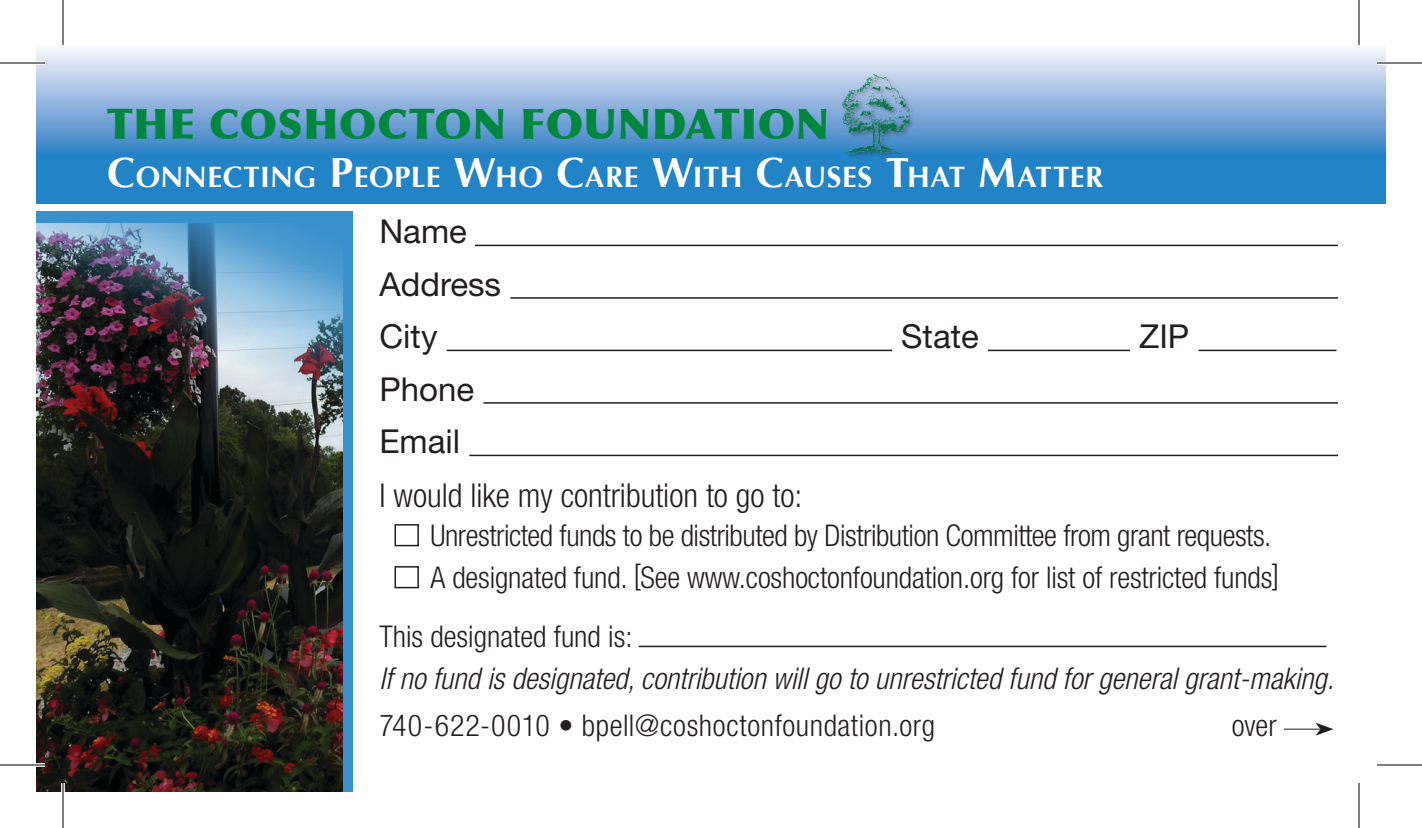
<style>
.page{position:relative;width:1422px;height:828px;background:#fff}
.page>*{position:absolute;margin:0;border:0;box-sizing:border-box;transform-origin:0 0}
.t1{font:900 42px "Optima";letter-spacing:.015em;color:#00863f}
.t2{font:33px "Helvetica Neue LT Std";color:#231f20}
.t3{font:300 condensed 33px "Helvetica Neue LT Std";color:#231f20}
.t4{font:300 condensed 30px "Helvetica Neue LT Std";letter-spacing:-.005em;color:#231f20}
.t5{font:italic 300 condensed 30px "Helvetica Neue LT Std";color:#231f20}
.t6{font:300 condensed 30px "Helvetica Neue LT Std";letter-spacing:.02em;color:#231f20}
.t7{font:700 29.4px "Optima";letter-spacing:.015em;color:#fff}
.s1{font-size:42px}
</style>
<div class="page">
<svg style="left:36px;top:49px;width:1350px;height:154px;background:#6fa7d7"></svg>
<hr style="left:475px;top:245px;width:863px;height:1px;background:#231f20">
<hr style="left:510px;top:297px;width:828px;height:2px;background:#231f20">
<hr style="left:447px;top:350px;width:445px;height:1px;background:#231f20">
<hr style="left:988px;top:350px;width:142px;height:1px;background:#231f20">
<hr style="left:1198px;top:350px;width:138px;height:1px;background:#231f20">
<hr style="left:483px;top:402px;width:855px;height:2px;background:#231f20">
<hr style="left:469px;top:455px;width:869px;height:1px;background:#231f20">
<div style="left:394px;top:524px;width:25px;height:22px;border:2px solid #231f20"></div>
<div style="left:394px;top:566px;width:25px;height:22px;border:2px solid #231f20"></div>
<hr style="left:639px;top:646px;width:687px;height:1px;background:#231f20">
<hr style="left:1284px;top:729px;width:36px;height:1px;background:#231f20">
<svg style="left:1316px;top:723px;width:18px;height:13px"></svg>
<div style="left:842px;top:73px;width:74px;height:87px;background:#231f20;opacity:.5"></div>
<img style="left:843px;top:75px;width:67px;height:79px">
<div style="left:36px;top:211px;width:317px;height:581px;background:#3a90cb"></div>
<img style="left:36px;top:224px;width:307px;height:568px">
<hr style="left:0;top:61px;width:45px;height:4px;background:#fff">
<hr style="left:1377px;top:61px;width:45px;height:4px;background:#fff">
<svg style="left:36px;top:763px;width:9px;height:4px"></svg>
<svg style="left:61px;top:783px;width:4px;height:9px"></svg>
<hr style="left:0;top:62px;width:45px;height:2px;background:#000">
<hr style="left:1377px;top:62px;width:45px;height:2px;background:#000">
<hr style="left:0;top:764px;width:45px;height:2px;background:#000">
<hr style="left:1377px;top:764px;width:45px;height:2px;background:#000">
<hr style="left:62px;top:0;width:2px;height:45px;background:#000">
<hr style="left:62px;top:783px;width:2px;height:45px;background:#000">
<hr style="left:1358px;top:0;width:2px;height:45px;background:#000">
<hr style="left:1358px;top:783px;width:2px;height:45px;background:#000">
<p class="t1" style="left:107px;top:99px;width:723px">THE COSHOCTON FOUNDATION</p>
<p class="t7" style="left:107px;top:160px;width:997px"><span class="s1">C</span>ONNECTING <span class="s1">P</span>EOPLE <span class="s1">W</span>HO <span class="s1">C</span>ARE <span class="s1">W</span>ITH <span class="s1">C</span>AUSES <span class="s1">T</span>HAT <span class="s1">M</span>ATTER</p>
<p class="t2" style="left:380px;top:212px;width:89px">Name</p>
<p class="t2" style="left:380px;top:264px;width:123px">Address</p>
<p class="t2" style="left:380px;top:317px;width:60px">City</p>
<p class="t2" style="left:901px;top:317px;width:79px">State</p>
<p class="t2" style="left:1139px;top:317px;width:52px">ZIP</p>
<p class="t2" style="left:380px;top:369px;width:96px">Phone</p>
<p class="t2" style="left:380px;top:422px;width:82px">Email</p>
<p class="t3" style="left:380px;top:477px;width:424px">I would like my contribution to go to:</p>
<p class="t4" style="left:430px;top:519px;width:842px">Unrestricted funds to be distributed by Distribution Committee from grant requests.</p>
<p class="t4" style="left:430px;top:561px;width:851px">A designated fund. [See www.coshoctonfoundation.org for list of restricted funds]</p>
<p class="t4" style="left:380px;top:619px;width:255px">This designated fund is:</p>
<p class="t5" style="left:380px;top:661px;width:956px">If no fund is designated, contribution will go to unrestricted fund for general grant-making.</p>
<p class="t6" style="left:380px;top:708px;width:557px">740-622-0010 • bpell@coshoctonfoundation.org</p>
<p class="t4" style="left:1232px;top:708px;width:46px">over</p>
</div>
